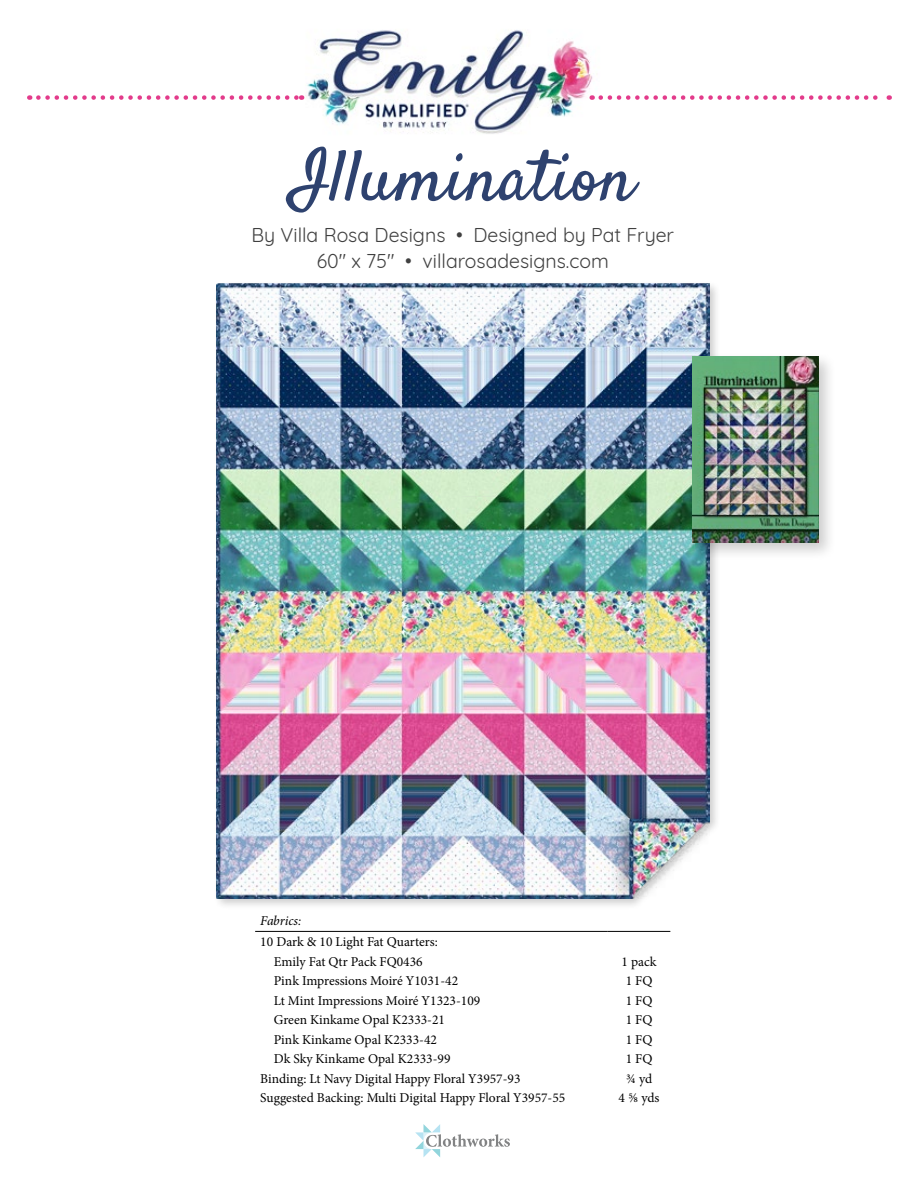
<style>
.page{position:relative;width:918px;height:1188px;background:#fff}
.page>*{position:absolute;margin:0;border:0;box-sizing:border-box;transform-origin:0 0}
.t1{font:72px "Satisfy";color:#2e426f}
.t2{font:19.5px/25.5px "Quicksand";color:#404040;text-align:center}
.t3{font:13.5px/19.5px "Minion Pro";color:#000;text-align:center}
.t4{font:italic 13.5px "Minion Pro";letter-spacing:-.005em;color:#000}
</style>
<div class="page">
<img style="left:302px;top:30px;width:299px;height:104px">
<svg style="left:38px;top:95px;width:264px;height:5px"></svg>
<svg style="left:601px;top:95px;width:289px;height:5px"></svg>
<hr style="left:255px;top:931px;width:353px;height:1px;background:#000">
<hr style="left:608px;top:931px;width:62px;height:1px;background:#000">
<div style="left:213px;top:280px;width:508px;height:630px;background:#000;opacity:.2"></div>
<img style="left:217px;top:284px;width:492px;height:614px">
<svg style="left:415px;top:1124px;width:95px;height:33px"></svg>
<div style="left:687px;top:351px;width:150px;height:209px;background:#000;opacity:.2"></div>
<img style="left:692px;top:356px;width:127px;height:186px">
<h1 class="t1" style="left:291px;top:132px;width:345px">Illumination</h1>
<h2 class="t2" style="left:251px;top:221px;width:424px">By Villa Rosa Designs • Designed by Pat Fryer<br>60" x 75" • villarosadesigns.com</h2>
<p class="t4" style="left:260px;top:912px;width:42px">Fabrics:</p>
<p class="t3" style="left:260px;top:932px;width:179px">10 Dark &amp; 10 Light Fat Quarters:<br>Emily Fat Qtr Pack FQ0436</p>
<p class="t3" style="left:622px;top:952px;width:36px">1 pack</p>
<p class="t3" style="left:274px;top:971px;width:186px">Pink Impressions Moiré Y1031-42</p>
<p class="t3" style="left:626px;top:971px;width:28px">1 FQ</p>
<p class="t3" style="left:274px;top:991px;width:208px">Lt Mint Impressions Moiré Y1323-109</p>
<p class="t3" style="left:626px;top:991px;width:28px">1 FQ</p>
<p class="t3" style="left:274px;top:1010px;width:173px">Green Kinkame Opal K2333-21</p>
<p class="t3" style="left:626px;top:1010px;width:28px">1 FQ</p>
<p class="t3" style="left:274px;top:1030px;width:165px">Pink Kinkame Opal K2333-42</p>
<p class="t3" style="left:626px;top:1030px;width:28px">1 FQ</p>
<p class="t3" style="left:274px;top:1049px;width:178px">Dk Sky Kinkame Opal K2333-99</p>
<p class="t3" style="left:626px;top:1049px;width:28px">1 FQ</p>
<p class="t3" style="left:260px;top:1069px;width:262px">Binding: Lt Navy Digital Happy Floral Y3957-93</p>
<p class="t3" style="left:626px;top:1069px;width:28px">¾ yd</p>
<p class="t3" style="left:260px;top:1088px;width:307px">Suggested Backing: Multi Digital Happy Floral Y3957-55</p>
<p class="t3" style="left:619px;top:1088px;width:43px">4 ⅝ yds</p>
</div>
